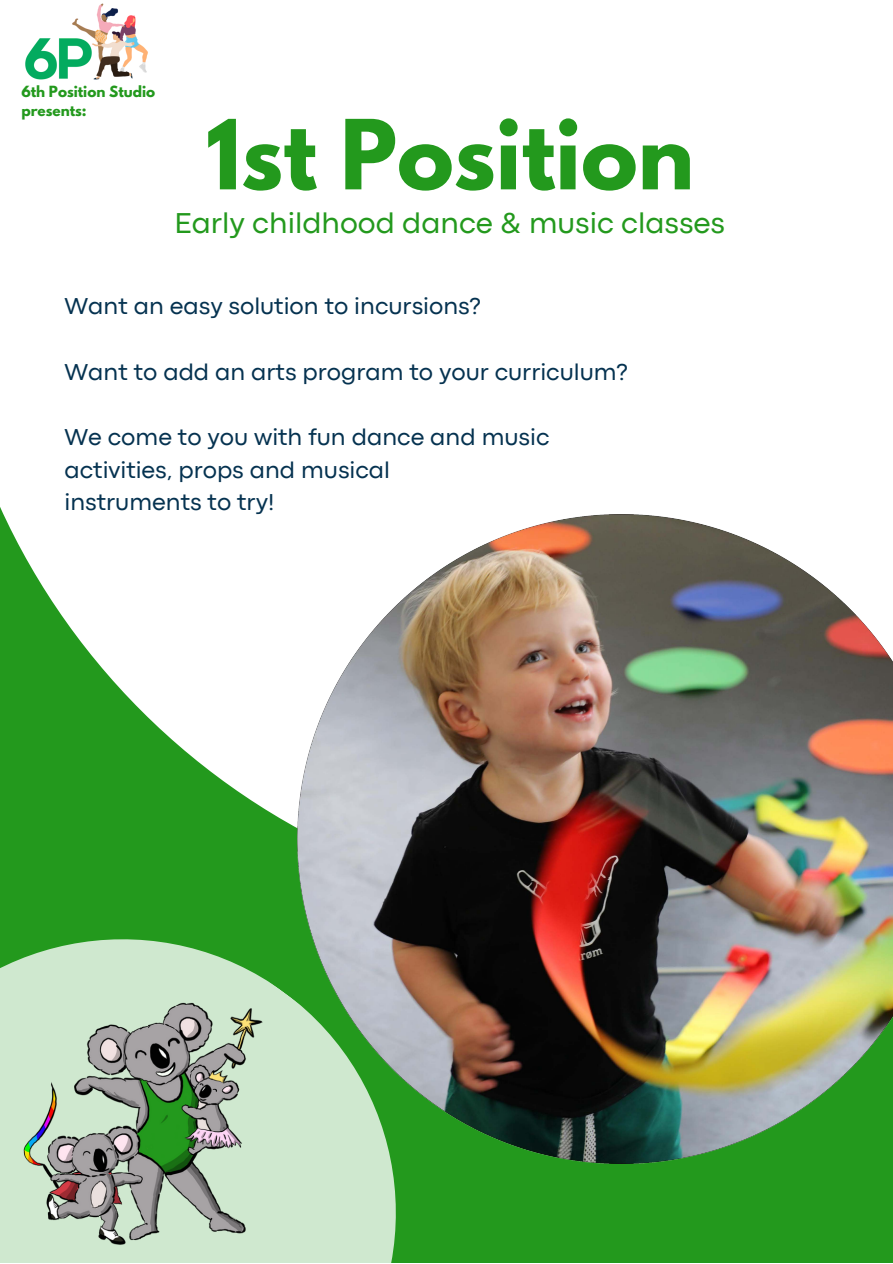
<style>
.page{position:relative;width:893px;height:1264px;background:#fff}
.page>*{position:absolute;margin:0;border:0;box-sizing:border-box;transform-origin:0 0}
.t1{font:700 85.5px "League Spartan";color:#23991d}
.t2{font:30px "Codec Pro";color:#23991d}
.t3{font:24px "Codec Pro";color:#053250}
.t4{font:700 13.65px "League Spartan";color:#23991d}
</style>
<div class="page">
<div style="left:0;top:0;width:892px;height:1262px;background:#23991d"></div>
<div style="left:0;top:0;width:892px;height:914px;background:#fff"></div>
<div style="left:314px;top:1163px;width:82px;height:99px;background:#cfe8cf"></div>
<img style="left:0;top:514px;width:892px;height:649px">
<img style="left:0;top:964px;width:314px;height:298px">
<img style="left:25px;top:3px;width:123px;height:77px">
<p class="t4" style="left:21px;top:84px;width:135px">6th Position Studio</p>
<p class="t4" style="left:21px;top:103px;width:67px">presents:</p>
<p class="t1" style="left:206px;top:112px;width:490px">1st Position</p>
<p class="t2" style="left:174px;top:212px;width:551px">Early childhood dance &amp; music classes</p>
<p class="t3" style="left:64px;top:298px;width:418px">Want an easy solution to incursions?</p>
<p class="t3" style="left:64px;top:363px;width:564px">Want to add an arts program to your curriculum?</p>
<p class="t3" style="left:64px;top:428px;width:486px">We come to you with fun dance and music</p>
<p class="t3" style="left:64px;top:461px;width:327px">activities, props and musical</p>
<p class="t3" style="left:64px;top:493px;width:212px">instruments to try!</p>
</div>
